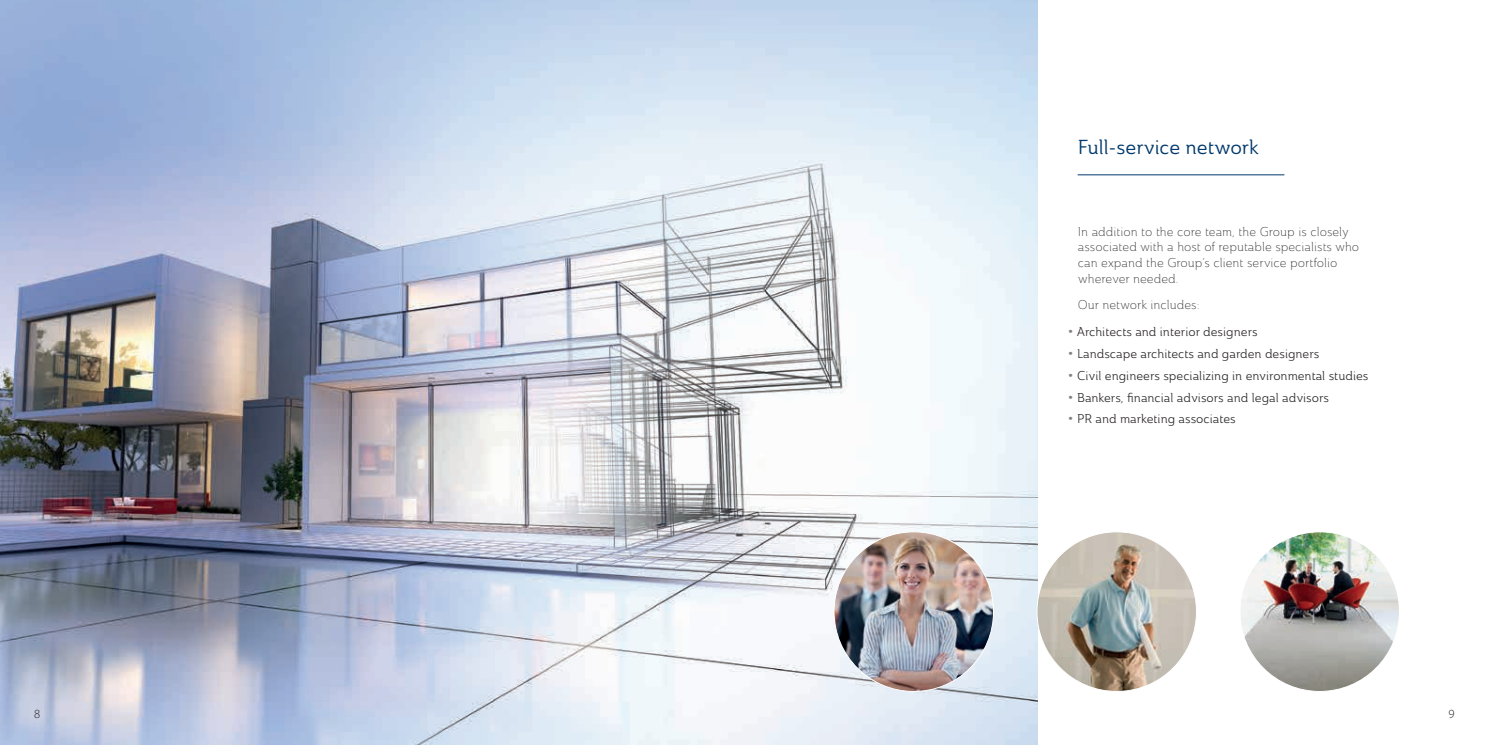
<style>
.page{position:relative;width:1489px;height:745px;background:#fff}
.page>*{position:absolute;margin:0;border:0;box-sizing:border-box;transform-origin:0 0}
.t1{font:20px "Ainslie Nor Reg";color:#013a6c}
.t2{font:12.5px "Ainslie Nor Boo";color:#231f20}
.t3{font:12.5px/15.6px "Ainslie Nor Lig";color:#231f20}
.t4{font:300 12.5px "Myriad Pro";color:#231f20}
.s1{font-family:"Ainslie Nor Bol";font-size:16.25px;color:#808285}
</style>
<div class="page">
<img style="left:0;top:0;width:1037px;height:744px">
<hr style="left:1077px;top:174px;width:206px;height:1px;background:#013a6c">
<img style="left:1036px;top:531px;width:160px;height:160px;border-radius:80px">
<img style="left:834px;top:531px;width:159px;height:160px;border-radius:79px">
<img style="left:1239px;top:531px;width:160px;height:160px;border-radius:80px">
<h1 class="t1" style="left:1077px;top:135px;width:182px">Full-service network</h1>
<p class="t3" style="left:1077px;top:223px;width:283px">In addition to the core team, the Group is closely associated with a host of reputable specialists who can expand the Group’s client service portfolio wherever needed.</p>
<p class="t3" style="left:1077px;top:296px;width:123px">Our network includes:</p>
<p class="t2" style="left:1067px;top:323px;width:191px"><span class="s1">•</span> Architects and interior designers</p>
<p class="t2" style="left:1067px;top:345px;width:253px"><span class="s1">•</span> Landscape architects and garden designers</p>
<p class="t2" style="left:1067px;top:367px;width:302px"><span class="s1">•</span> Civil engineers specializing in environmental studies</p>
<p class="t2" style="left:1067px;top:389px;width:263px"><span class="s1">•</span> Bankers, financial advisors and legal advisors</p>
<p class="t2" style="left:1067px;top:411px;width:169px"><span class="s1">•</span> PR and marketing associates</p>
<p class="t4" style="left:34px;top:706px;width:8px">8</p>
<p class="t4" style="left:1448px;top:706px;width:8px">9</p>
</div>
